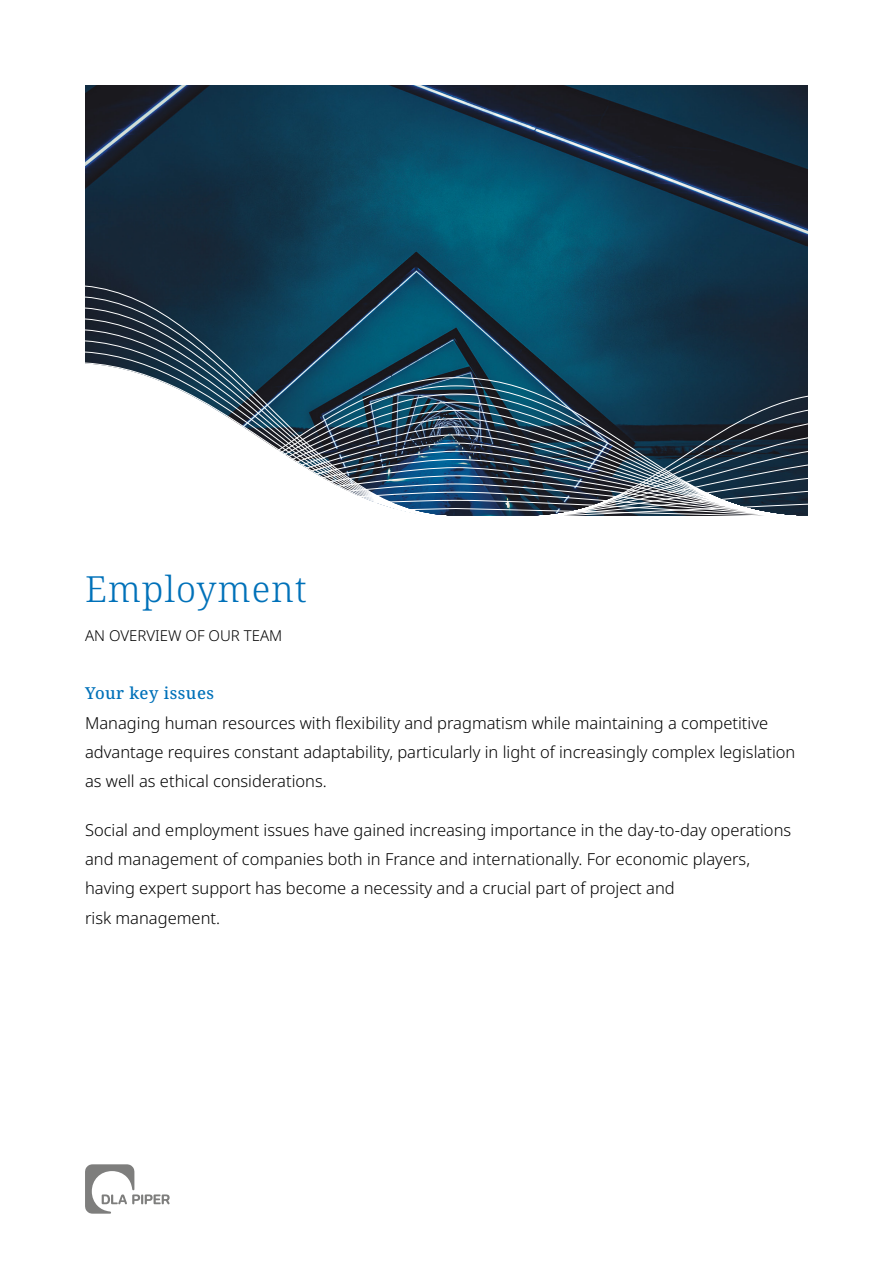
<style>
.page{position:relative;width:893px;height:1263px;background:#fff}
.page>*{position:absolute;margin:0;border:0;box-sizing:border-box;transform-origin:0 0}
.t1{font:300 36px "Noto Serif";letter-spacing:.03em;color:#0071b9}
.t2{font:300 16.5px/29.2px "Noto Sans";color:#000}
.t3{font:500 16.5px "Noto Serif";letter-spacing:.03em;color:#0071b9}
.t4{font:300 15px "Noto Sans";color:#000}
</style>
<div class="page">
<img style="left:85px;top:85px;width:723px;height:308px">
<svg style="left:805px;top:393px;width:3px;height:123px"></svg>
<svg style="left:85px;top:285px;width:372px;height:108px;background:#1d475c"></svg>
<svg style="left:109px;top:377px;width:696px;height:139px"></svg>
<svg style="left:85px;top:1164px;width:85px;height:50px"></svg>
<h1 class="t1" style="left:85px;top:564px;width:223px">Employment</h1>
<p class="t4" style="left:85px;top:625px;width:199px">AN OVERVIEW OF OUR TEAM</p>
<p class="t3" style="left:85px;top:682px;width:131px">Your key issues</p>
<p class="t2" style="left:85px;top:708px;width:712px">Managing human resources with flexibility and pragmatism while maintaining a competitive advantage requires constant adaptability, particularly in light of increasingly complex legislation as well as ethical considerations.</p>
<p class="t2" style="left:85px;top:816px;width:708px">Social and employment issues have gained increasing importance in the day-to-day operations and management of companies both in France and internationally. For economic players, having expert support has become a necessity and a crucial part of project and<br>risk management.</p>
</div>
